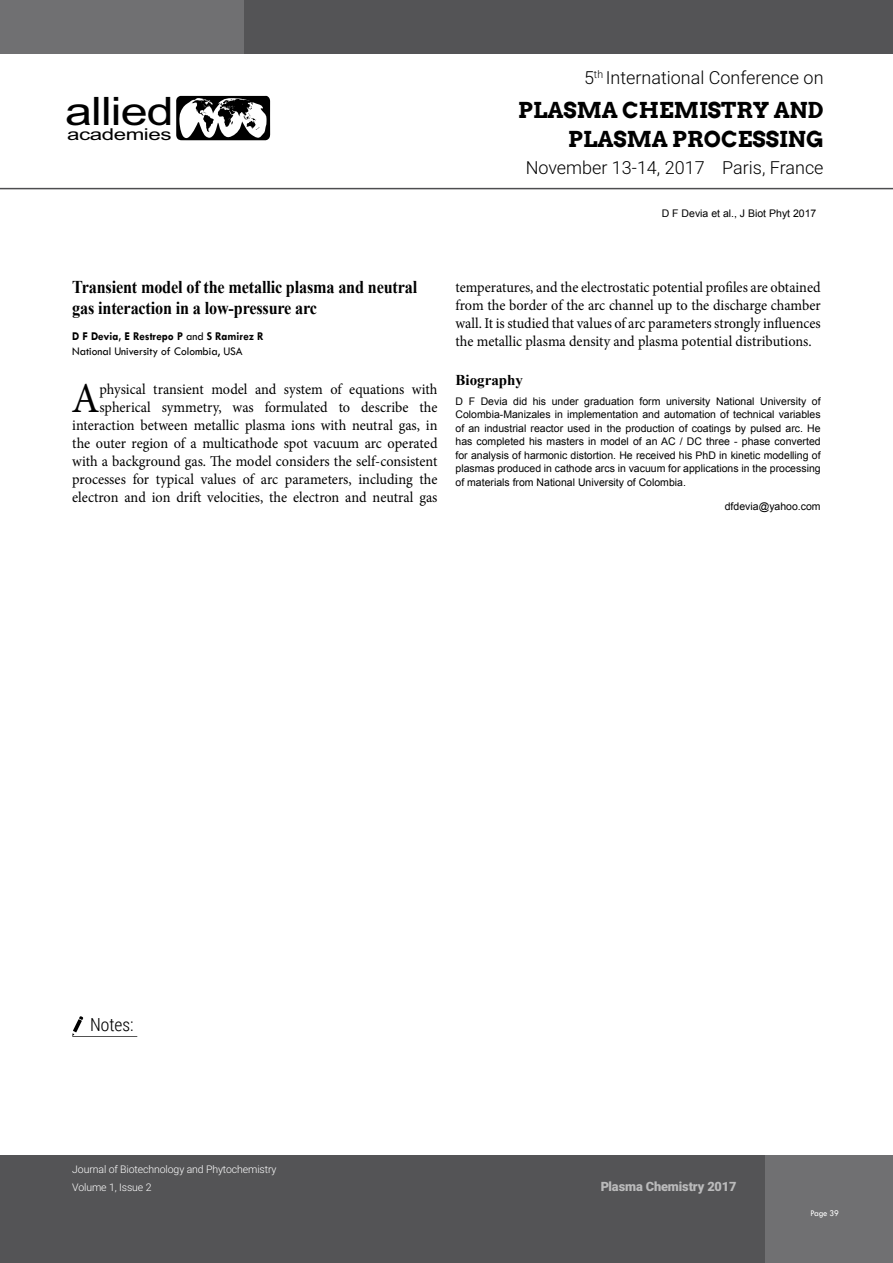
<style>
.page{position:relative;width:893px;height:1263px;background:#fff}
.page>*{position:absolute;margin:0;border:0;box-sizing:border-box;transform-origin:0 0}
.t1{font:42.75px "Minion Pro";color:#000;scale:.95 1}
.t2{font:39.15px "Arial";letter-spacing:-.02em;color:#000;scale:1.24 1}
.t3{font:700 21.9px/28.8px "Arvo";color:#000;text-align:right}
.t4{font:700 18px/21px "Times New Roman";letter-spacing:-.01em;color:#000;scale:.9 1}
.t5{font:300 18px "Roboto";color:#000}
.t6{font:300 18px "Roboto Condensed";color:#000}
.t7{font:16.35px "Arial";letter-spacing:-.02em;color:#000;scale:1.36 1}
.t8{font:15px/18px "Minion Pro";color:#000;text-align:right;scale:.95 1}
.t9{font:700 15px "Times New Roman";color:#000}
.t10{font:900 12.75px "Roboto";letter-spacing:-.01em;color:#fff}
.t11{font:12px/15px "Tw Cen";color:#000;scale:.95 1}
.t12{font:10.5px/13.5px "Arial";color:#000;text-align:justify}
.t13{font:300 10.5px/17.4px "Roboto";letter-spacing:-.01em;color:#fff}
.t14{font:9px "Tw Cen";letter-spacing:-.02em;color:#fff;scale:.95 1}
.s1{font-weight:700}
</style>
<div class="page">
<svg style="left:176px;top:96px;width:94px;height:44px"></svg>
<svg style="left:0;top:1155px;width:893px;height:108px;background:#58585a"></svg>
<svg style="left:0;top:0;width:893px;height:54px;background:#5b5b5d"></svg>
<hr style="left:0;top:188px;width:893px;height:1px;background:#4d4d4f">
<svg style="left:72px;top:1016px;width:65px;height:21px"></svg>
<div style="left:514px;top:147px;width:322px;height:42px;background:#fff"></div>
<h2 class="t2" style="left:65px;top:85px;width:89px">allied</h2>
<p class="t7" style="left:67px;top:123px;width:78px">academies</p>
<p class="t5" style="left:584px;top:65px;width:241px">5<sup>th</sup> International Conference on</p>
<h3 class="t3" style="left:518px;top:96px;width:307px">PLASMA CHEMISTRY AND<br>PLASMA PROCESSING</h3>
<p class="t5" style="left:526px;top:155px;width:299px">November 13-14, 2017 Paris, France</p>
<p class="t12" style="left:662px;top:207px;width:156px">D F Devia et al., J Biot Phyt 2017</p>
<p class="t4" style="left:72px;top:276px;width:385px">Transient model of the metallic plasma and neutral gas interaction in a low-pressure arc</p>
<p class="t11" style="left:72px;top:328px;width:203px"><span class="s1">D F Devia, E Restrepo P</span> and <span class="s1">S Ramirez R<br></span>National University of Colombia, USA</p>
<h1 class="t1" style="left:71px;top:370px;width:31px">A</h1>
<p class="t8" style="left:72px;top:380px;width:386px">physical transient model and system of equations with spherical symmetry, was formulated to describe the interaction between metallic plasma ions with neutral gas, in the outer region of a multicathode spot vacuum arc operated with a background gas. The model considers the self-consistent processes for typical values of arc parameters, including the electron and ion drift velocities, the electron and neutral gas</p>
<p class="t8" style="left:455px;top:278px;width:386px;text-align:justify">temperatures, and the electrostatic potential profiles are obtained from the border of the arc channel up to the discharge chamber wall. It is studied that values of arc parameters strongly influences the metallic plasma density and plasma potential distributions.</p>
<p class="t9" style="left:455px;top:370px;width:69px">Biography</p>
<p class="t12" style="left:455px;top:394px;width:367px">D F Devia did his under graduation form university National University of Colombia-Manizales in implementation and automation of technical variables of an industrial reactor used in the production of coatings by pulsed arc. He has completed his masters in model of an AC / DC three - phase converted for analysis of harmonic distortion. He received his PhD in kinetic modelling of plasmas produced in cathode arcs in vacuum for applications in the processing of materials from National University of Colombia.</p>
<p class="t12" style="left:725px;top:500px;width:97px">dfdevia@yahoo.com</p>
<p class="t6" style="left:90px;top:1012px;width:45px">Notes:</p>
<p class="t13" style="left:72px;top:1161px;width:206px">Journal of Biotechnology and Phytochemistry<br>Volume 1, Issue 2</p>
<p class="t10" style="left:600px;top:1177px;width:138px">Plasma Chemistry 2017</p>
<p class="t14" style="left:810px;top:1207px;width:32px">Page 39</p>
</div>
